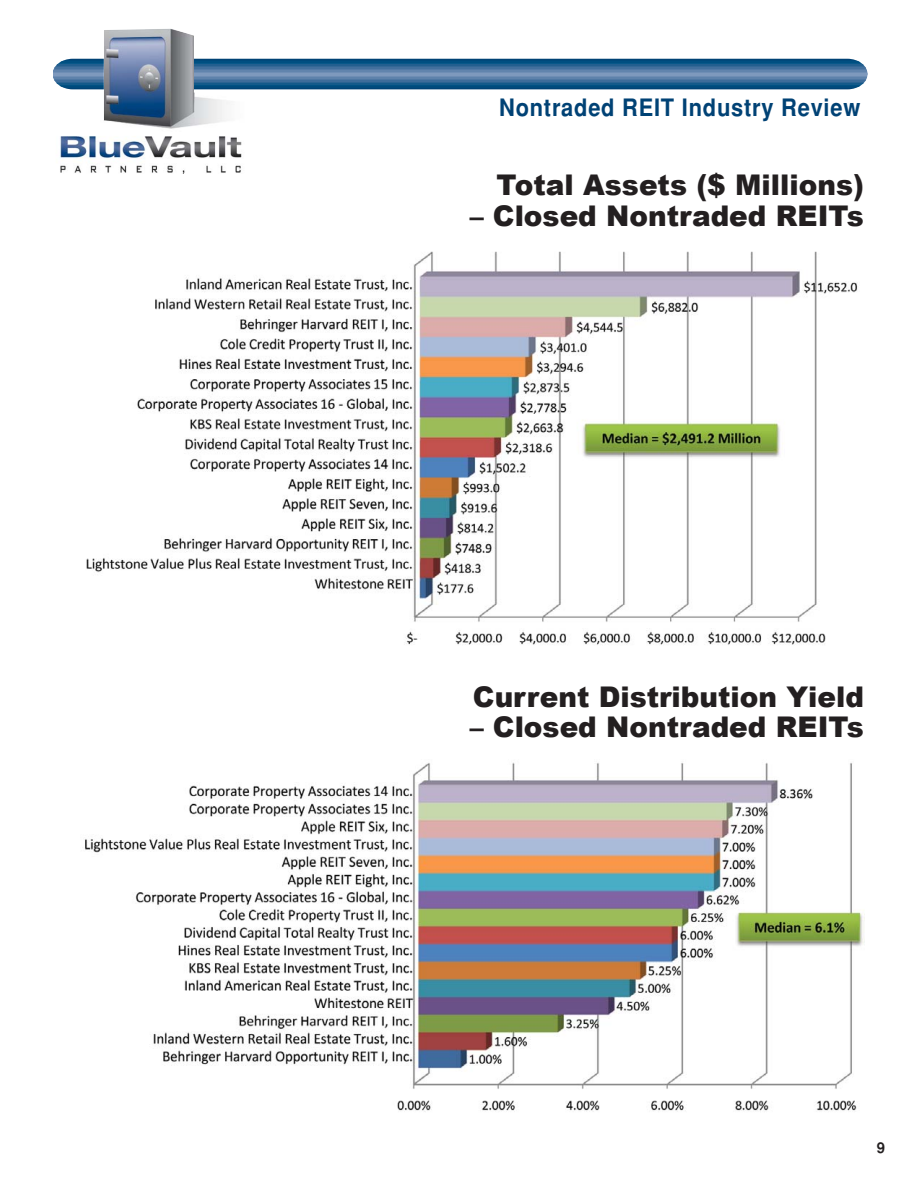
<style>
.page{position:relative;width:918px;height:1188px;background:#fff}
.page>*{position:absolute;margin:0;border:0;box-sizing:border-box;transform-origin:0 0}
.t1{font:900 28.5px "Arial";color:#231f20}
.t2{font:700 24px "Helvetica";letter-spacing:.035em;color:#004275;scale:.91 1}
.t3{font:700 15px "Helvetica";color:#231f20}
</style>
<div class="page">
<hr style="left:53px;top:59px;width:814px;height:1px;background:#004275">
<hr style="left:53px;top:60px;width:814px;height:1px;background:#00497b">
<hr style="left:53px;top:61px;width:814px;height:2px;background:#004f81">
<hr style="left:53px;top:63px;width:814px;height:1px;background:#085889">
<hr style="left:53px;top:64px;width:814px;height:2px;background:#235f8f">
<hr style="left:53px;top:66px;width:814px;height:1px;background:#346896">
<hr style="left:53px;top:67px;width:814px;height:2px;background:#43709d">
<hr style="left:53px;top:69px;width:814px;height:1px;background:#537aa6">
<hr style="left:53px;top:70px;width:814px;height:2px;background:#6184ad">
<hr style="left:53px;top:72px;width:814px;height:1px;background:#6f8eb5">
<hr style="left:53px;top:74px;width:814px;height:2px;background:#7e99bd">
<hr style="left:53px;top:76px;width:814px;height:1px;background:#6e8db4">
<hr style="left:53px;top:77px;width:814px;height:2px;background:#5e82ab">
<hr style="left:53px;top:79px;width:814px;height:1px;background:#4e77a3">
<hr style="left:53px;top:80px;width:814px;height:2px;background:#3d6c9a">
<hr style="left:53px;top:82px;width:814px;height:2px;background:#2b6392">
<hr style="left:53px;top:83px;width:814px;height:2px;background:#145a8a">
<hr style="left:53px;top:85px;width:814px;height:2px;background:#005183">
<hr style="left:53px;top:87px;width:814px;height:1px;background:#004a7c">
<hr style="left:53px;top:88px;width:814px;height:1px;background:#004275">
<img style="left:56px;top:29px;width:190px;height:145px">
<img style="left:86px;top:251px;width:772px;height:394px">
<img style="left:85px;top:762px;width:779px;height:350px">
<p class="t2" style="left:499px;top:99px;width:398px">Nontraded REIT Industry Review</p>
<p class="t1" style="left:497px;top:164px;width:369px">Total Assets ($ Millions)</p>
<p class="t1" style="left:470px;top:194px;width:396px">– Closed Nontraded REITs</p>
<p class="t1" style="left:473px;top:676px;width:393px">Current Distribution Yield</p>
<p class="t1" style="left:470px;top:706px;width:396px">– Closed Nontraded REITs</p>
<p class="t3" style="left:877px;top:1142px;width:10px">9</p>
</div>
